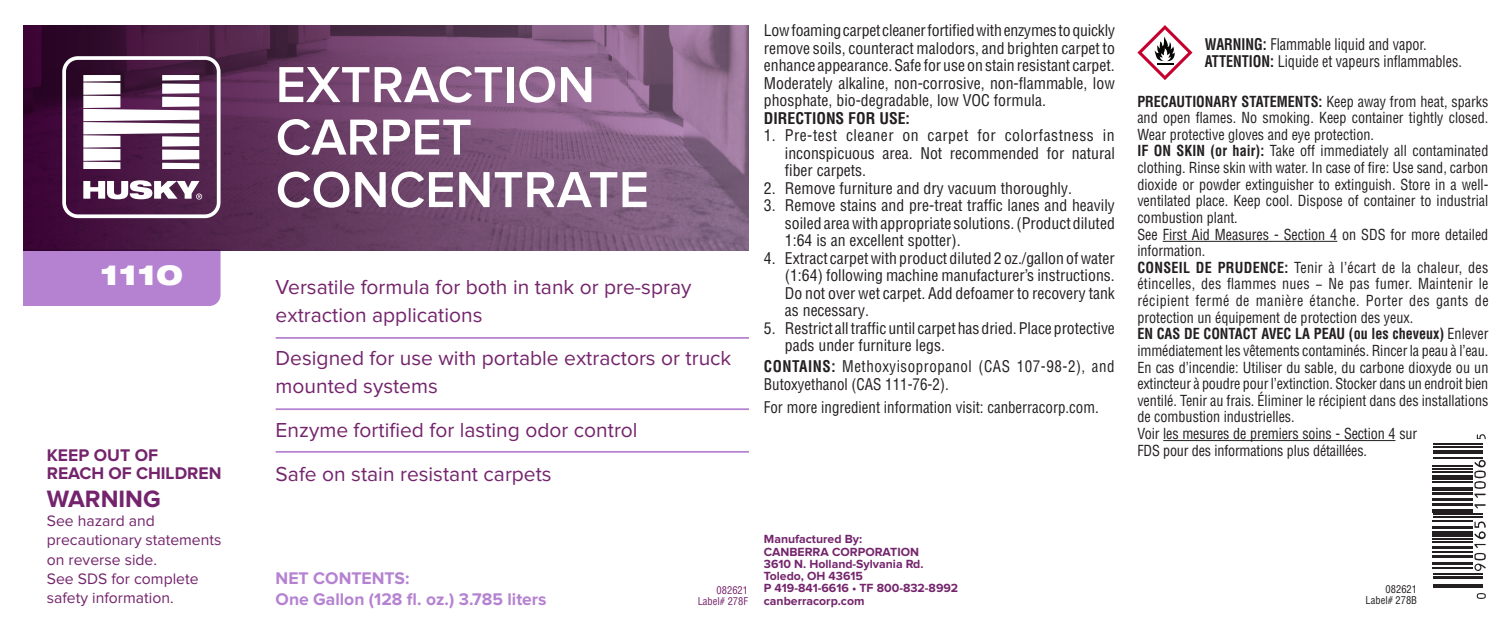
<style>
.page{position:relative;width:1512px;height:630px;background:#fff}
.page>*{position:absolute;margin:0;border:0;box-sizing:border-box;transform-origin:0 0}
.t1{font:600 52.5px "Proxima Nova";color:#fff}
.t2{font:900 expanded 28px "Helvetica Neue LT Pro";color:#fff}
.t3{font:700 24.5px "Proxima Nova";color:#74246c}
.t4{font:21px/28px "Proxima Nova";color:#74246c}
.t5{font:700 17.5px "Proxima Nova";color:#b582d1}
.t6{font:700 17.5px "Proxima Nova";color:#74246c}
.POINTS{font:condensed 15.75px/17.5px "Helvetica LT Pro";color:#231f20;text-align:justify}
.TEXT{font:condensed 15.75px/17.5px "Helvetica LT Pro";color:#231f20;text-align:justify}
.t7{font:15.75px/19.2px "Proxima Nova";color:#74246c}
.TEXT-2{font:condensed 15.75px/17.5px "Helvetica LT Pro";letter-spacing:.035em;color:#231f20;scale:.95 1}
.TEXT-3{font:condensed 15.75px "Helvetica LT Pro";color:#231f20;scale:.9 1}
.TEXT-4{font:condensed 15.75px "Helvetica LT Pro";color:#231f20;scale:.95 1}
.HEADS{font:700 condensed 15.75px "Helvetica LT Pro";color:#231f20}
.t8{font:condensed 14.88px/16.6px "Helvetica LT Pro";color:#231f20;text-align:justify;scale:.95 1}
.t9{font:700 12.25px "Proxima Nova";color:#74246c}
.t10{font:condensed 10.5px "Helvetica LT Pro";color:#231f20}
.t11{font:condensed 10.5px "Helvetica LT Pro";color:#74246c}
.s1{font-weight:700}
</style>
<div class="page">
<hr style="left:1433px;top:587px;width:49px;height:1px;background:#231f20">
<hr style="left:1433px;top:584px;width:49px;height:1px;background:#231f20">
<hr style="left:1433px;top:576px;width:49px;height:3px;background:#231f20">
<hr style="left:1433px;top:573px;width:49px;height:1px;background:#231f20">
<hr style="left:1433px;top:567px;width:40px;height:1px;background:#231f20">
<hr style="left:1433px;top:562px;width:40px;height:3px;background:#231f20">
<hr style="left:1433px;top:555px;width:40px;height:3px;background:#231f20">
<hr style="left:1433px;top:552px;width:40px;height:1px;background:#231f20">
<hr style="left:1433px;top:546px;width:40px;height:2px;background:#231f20">
<hr style="left:1433px;top:541px;width:40px;height:1px;background:#231f20">
<hr style="left:1433px;top:538px;width:40px;height:1px;background:#231f20">
<div style="left:1433px;top:531px;width:40px;height:5px;background:#231f20"></div>
<hr style="left:1433px;top:526px;width:40px;height:3px;background:#231f20">
<hr style="left:1433px;top:520px;width:40px;height:1px;background:#231f20">
<hr style="left:1433px;top:517px;width:49px;height:1px;background:#231f20">
<hr style="left:1433px;top:514px;width:49px;height:1px;background:#231f20">
<hr style="left:1433px;top:509px;width:40px;height:3px;background:#231f20">
<hr style="left:1433px;top:503px;width:40px;height:3px;background:#231f20">
<hr style="left:1433px;top:498px;width:40px;height:3px;background:#231f20">
<hr style="left:1433px;top:492px;width:40px;height:3px;background:#231f20">
<hr style="left:1433px;top:487px;width:40px;height:3px;background:#231f20">
<hr style="left:1433px;top:482px;width:40px;height:1px;background:#231f20">
<hr style="left:1433px;top:476px;width:40px;height:4px;background:#231f20">
<hr style="left:1433px;top:471px;width:40px;height:1px;background:#231f20">
<hr style="left:1433px;top:468px;width:40px;height:1px;background:#231f20">
<hr style="left:1433px;top:465px;width:40px;height:1px;background:#231f20">
<hr style="left:1433px;top:457px;width:49px;height:2px;background:#231f20">
<hr style="left:1433px;top:450px;width:49px;height:4px;background:#231f20">
<hr style="left:1433px;top:447px;width:49px;height:1px;background:#231f20">
<hr style="left:1433px;top:444px;width:49px;height:1px;background:#231f20">
<svg style="left:1477px;top:593px;width:9px;height:6px"></svg>
<svg style="left:1474px;top:521px;width:12px;height:50px"></svg>
<svg style="left:1474px;top:504px;width:12px;height:5px"></svg>
<svg style="left:1474px;top:460px;width:12px;height:38px"></svg>
<svg style="left:1477px;top:434px;width:9px;height:5px"></svg>
<hr style="left:1163px;top:241px;width:174px;height:1px;background:#231f20">
<hr style="left:1163px;top:440px;width:232px;height:1px;background:#231f20">
<svg style="left:1137px;top:25px;width:56px;height:55px"></svg>
<div style="left:24px;top:251px;width:197px;height:55px;background:#b582d1"></div>
<svg style="left:24px;top:25px;width:724px;height:226px;background:#70476d"></svg>
<svg style="left:62px;top:56px;width:159px;height:162px"></svg>
<hr style="left:276px;top:337px;width:472px;height:2px;background:#b582d1">
<hr style="left:276px;top:408px;width:472px;height:2px;background:#b582d1">
<hr style="left:276px;top:451px;width:472px;height:2px;background:#b582d1">
<p class="t2" style="left:100px;top:256px;width:84px">1110</p>
<p class="t6" style="left:47px;top:447px;width:113px">KEEP OUT OF</p>
<p class="t6" style="left:47px;top:465px;width:176px">REACH OF CHILDREN</p>
<p class="t3" style="left:47px;top:487px;width:115px">WARNING</p>
<p class="t7" style="left:47px;top:512px;width:176px">See hazard and precautionary statements on reverse side.</p>
<p class="t7" style="left:47px;top:570px;width:153px">See SDS for complete safety information.</p>
<p class="t1" style="left:276px;top:61px;width:321px">EXTRACTION</p>
<p class="t1" style="left:276px;top:113px;width:198px">CARPET</p>
<p class="t1" style="left:276px;top:166px;width:375px">CONCENTRATE</p>
<p class="t4" style="left:276px;top:274px;width:417px">Versatile formula for both in tank or pre-spray extraction applications</p>
<p class="t4" style="left:276px;top:345px;width:457px">Designed for use with portable extractors or truck mounted systems</p>
<p class="t4" style="left:276px;top:417px;width:364px">Enzyme fortified for lasting odor control</p>
<p class="t4" style="left:276px;top:461px;width:278px">Safe on stain resistant carpets</p>
<p class="TEXT" style="left:764px;top:22px;width:353px">Low foaming carpet cleaner fortified with enzymes to quickly remove soils, counteract malodors, and brighten carpet to enhance appearance. Safe for use on stain resistant carpet.<br>Moderately alkaline, non-corrosive, non-flammable, low phosphate, bio-degradable, low VOC formula.</p>
<p class="HEADS" style="left:764px;top:108px;width:148px">DIRECTIONS FOR USE:</p>
<p class="POINTS" style="left:785px;top:127px;width:331px;text-indent:-21px">1. Pre-test cleaner on carpet for colorfastness in inconspicuous area. Not recommended for natural fiber carpets.</p>
<p class="POINTS" style="left:764px;top:179px;width:310px">2. Remove furniture and dry vacuum thoroughly.</p>
<p class="POINTS" style="left:785px;top:197px;width:332px;text-indent:-21px">3. Remove stains and pre-treat traffic lanes and heavily soiled area with appropriate solutions. (Product diluted 1:64 is an excellent spotter).</p>
<p class="POINTS" style="left:785px;top:249px;width:332px;text-indent:-21px">4. Extract carpet with product diluted 2 oz./gallon of water (1:64) following machine manufacturer’s instructions.<br>Do not over wet carpet. Add defoamer to recovery tank as necessary.</p>
<p class="POINTS" style="left:785px;top:319px;width:332px;text-indent:-21px">5. Restrict all traffic until carpet has dried. Place protective pads under furniture legs.</p>
<p class="TEXT-2" style="left:764px;top:357px;width:371px"><span class="s1">CONTAINS:</span> Methoxyisopropanol (CAS 107-98-2), and<br>Butoxyethanol (CAS 111-76-2).</p>
<p class="TEXT-4" style="left:764px;top:398px;width:354px">For more ingredient information visit: canberracorp.com.</p>
<p class="t5" style="left:276px;top:570px;width:135px">NET CONTENTS:</p>
<p class="t5" style="left:276px;top:591px;width:273px">One Gallon (128 fl. oz.) 3.785 liters</p>
<p class="t11" style="left:717px;top:584px;width:33px">082621</p>
<p class="t11" style="left:698px;top:595px;width:52px">Label# 278F</p>
<p class="t9" style="left:764px;top:534px;width:100px">Manufactured By:</p>
<p class="t9" style="left:764px;top:546px;width:157px">CANBERRA CORPORATION</p>
<p class="t9" style="left:764px;top:558px;width:161px">3610 N. Holland-Sylvania Rd.</p>
<p class="t9" style="left:764px;top:571px;width:101px">Toledo, OH 43615</p>
<p class="t9" style="left:764px;top:583px;width:196px">P 419-841-6616 • TF 800-832-8992</p>
<p class="t9" style="left:764px;top:595px;width:102px">canberracorp.com</p>
<p class="TEXT-3" style="left:1205px;top:34px;width:248px"><span class="s1">WARNING:</span> Flammable liquid and vapor.</p>
<p class="TEXT-3" style="left:1205px;top:51px;width:287px"><span class="s1">ATTENTION:</span> Liquide et vapeurs inflammables.</p>
<p class="t8" style="left:1137px;top:93px;width:371px"><span class="s1">PRECAUTIONARY STATEMENTS:</span> Keep away from heat, sparks and open flames. No smoking. Keep container tightly closed.<br>Wear protective gloves and eye protection.</p>
<p class="t8" style="left:1137px;top:143px;width:371px"><span class="s1">IF ON SKIN (or hair):</span> Take off immediately all contaminated clothing. Rinse skin with water. In case of fire: Use sand, carbon dioxide or powder extinguisher to extinguish. Store in a well&shy;ventilated place. Keep cool. Dispose of container to industrial combustion plant.</p>
<p class="t8" style="left:1137px;top:226px;width:371px">See First Aid Measures - Section 4 on SDS for more detailed information.</p>
<p class="t8" style="left:1137px;top:259px;width:371px"><span class="s1">CONSEIL DE PRUDENCE:</span> Tenir à l’écart de la chaleur, des étincelles, des flammes nues − Ne pas fumer. Maintenir le récipient fermé de manière étanche. Porter des gants de protection un équipement de protection des yeux.</p>
<p class="t8" style="left:1137px;top:326px;width:371px"><span class="s1">EN CAS DE CONTACT AVEC LA PEAU (ou les cheveux)</span> Enlever immédiatement les vêtements contaminés. Rincer la peau à l’eau.<br>En cas d’incendie: Utiliser du sable, du carbone dioxyde ou un extincteur à poudre pour l’extinction. Stocker dans un endroit bien ventilé. Tenir au frais. Éliminer le récipient dans des installations de combustion industrielles.</p>
<p class="t8" style="left:1137px;top:425px;width:296px">Voir les mesures de premiers soins - Section 4 sur<br>FDS pour des informations plus détaillées.</p>
<p class="t10" style="left:1386px;top:583px;width:33px">082621</p>
<p class="t10" style="left:1366px;top:594px;width:53px">Label# 278B</p>
</div>
